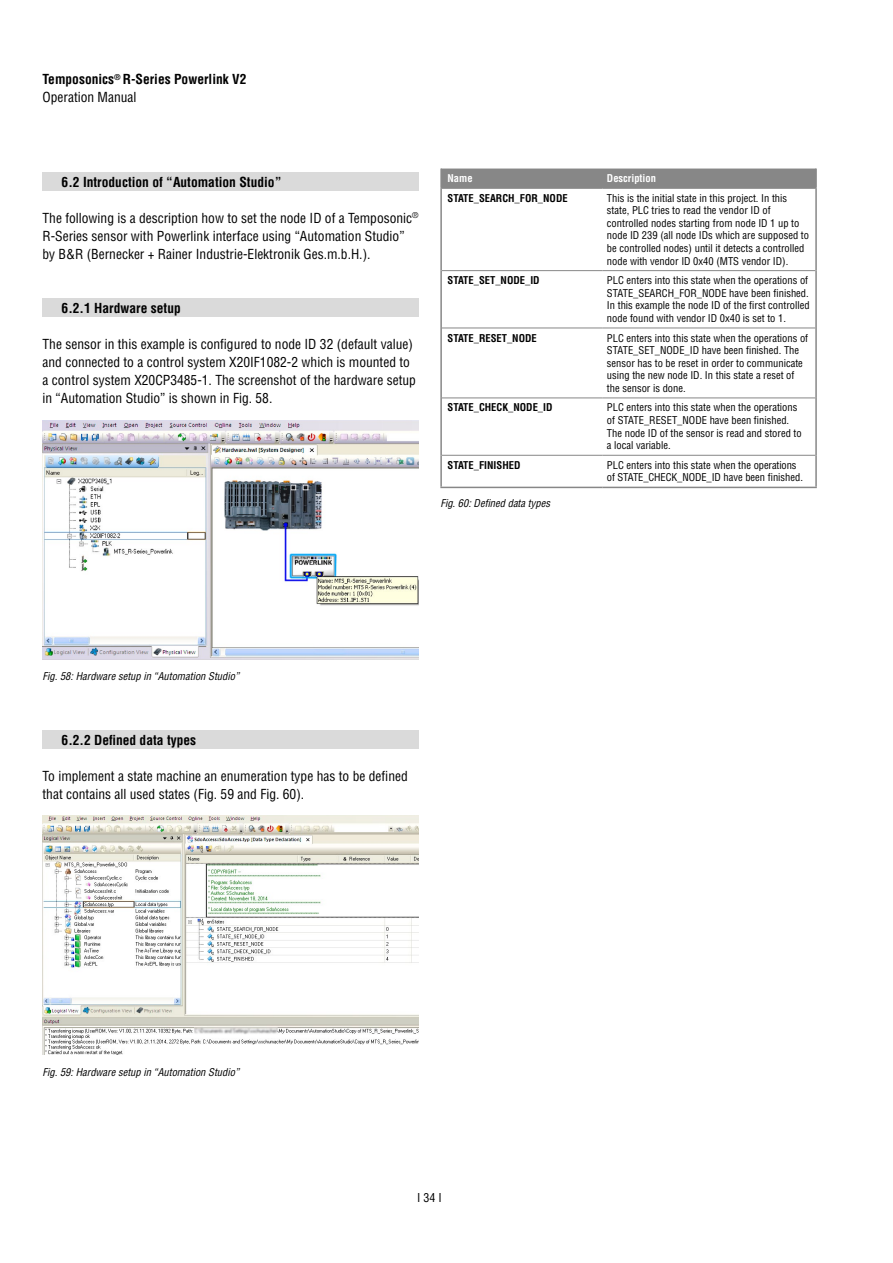
<style>
.page{position:relative;width:893px;height:1263px;background:#fff}
.page>*{position:absolute;margin:0;border:0;box-sizing:border-box;transform-origin:0 0}
.t1{font:condensed 13.5px/18px "Helvetica LT Std";color:#000}
.t2{font:700 condensed 13.5px/18px "Helvetica LT Std";color:#000}
.t3{font:condensed 12px "Helvetica LT Std";color:#000}
.t4{font:condensed 10.5px/12.6px "Helvetica LT Std";color:#000}
.t5{font:italic condensed 10.5px "Helvetica LT Std";color:#000}
.t6{font:700 condensed 10.5px "Helvetica LT Std";color:#000}
.t7{font:700 condensed 10.5px "Helvetica LT Std";color:#fff}
.s1{font-weight:400}
</style>
<div class="page">
<div style="left:43px;top:173px;width:376px;height:18px;background:#dadada"></div>
<div style="left:43px;top:299px;width:376px;height:18px;background:#dadada"></div>
<img style="left:43px;top:421px;width:376px;height:239px">
<div style="left:43px;top:731px;width:376px;height:18px;background:#dadada"></div>
<img style="left:43px;top:815px;width:376px;height:240px">
<div style="left:440px;top:169px;width:377px;height:18px;background:#878787"></div>
<hr style="left:440px;top:187px;width:163px;height:2px;background:#878787">
<hr style="left:440px;top:189px;width:2px;height:82px;background:#878787">
<hr style="left:603px;top:187px;width:214px;height:2px;background:#878787">
<hr style="left:815px;top:189px;width:2px;height:82px;background:#878787">
<hr style="left:440px;top:271px;width:2px;height:57px;background:#878787">
<hr style="left:815px;top:271px;width:2px;height:57px;background:#878787">
<hr style="left:440px;top:328px;width:2px;height:70px;background:#878787">
<hr style="left:815px;top:328px;width:2px;height:70px;background:#878787">
<hr style="left:440px;top:398px;width:2px;height:57px;background:#878787">
<hr style="left:815px;top:398px;width:2px;height:57px;background:#878787">
<hr style="left:440px;top:455px;width:2px;height:32px;background:#878787">
<hr style="left:815px;top:455px;width:2px;height:32px;background:#878787">
<hr style="left:440px;top:487px;width:163px;height:1px;background:#878787">
<hr style="left:603px;top:487px;width:214px;height:1px;background:#878787">
<hr style="left:442px;top:270px;width:161px;height:1px;background:#878787">
<hr style="left:603px;top:270px;width:212px;height:1px;background:#878787">
<hr style="left:442px;top:328px;width:161px;height:1px;background:#878787">
<hr style="left:603px;top:328px;width:212px;height:1px;background:#878787">
<hr style="left:442px;top:398px;width:161px;height:1px;background:#878787">
<hr style="left:603px;top:398px;width:212px;height:1px;background:#878787">
<hr style="left:442px;top:455px;width:161px;height:1px;background:#878787">
<hr style="left:603px;top:455px;width:212px;height:1px;background:#878787">
<p class="t2" style="left:43px;top:70px;width:205px">Temposonics<sup>®</sup> R-Series Powerlink V2<br><span class="s1">Operation Manual</span></p>
<p class="t2" style="left:62px;top:173px;width:221px">6.2 Introduction of “Automation Studio”</p>
<p class="t1" style="left:43px;top:209px;width:378px">The following is a description how to set the node ID of a Temposonic<sup>®<br></sup>R-Series sensor with Powerlink interface using “Automation Studio” by B&amp;R (Bernecker + Rainer Industrie-Elektronik Ges.m.b.H.).</p>
<p class="t2" style="left:62px;top:299px;width:121px">6.2.1 Hardware setup</p>
<p class="t1" style="left:43px;top:335px;width:375px">The sensor in this example is configured to node ID 32 (default value) and connected to a control system X20IF1082-2 which is mounted to a control system X20CP3485-1. The screenshot of the hardware setup in “Automation Studio” is shown in Fig. 58.</p>
<p class="t7" style="left:447px;top:172px;width:27px">Name</p>
<p class="t7" style="left:607px;top:172px;width:50px">Description</p>
<p class="t6" style="left:447px;top:191px;width:122px">STATE_SEARCH_FOR_NODE</p>
<p class="t4" style="left:607px;top:191px;width:204px">This is the initial state in this project. In this state, PLC tries to read the vendor ID of controlled nodes starting from node ID 1 up to node ID 239 (all node IDs which are supposed to be controlled nodes) until it detects a controlled node with vendor ID 0x40 (MTS vendor ID).</p>
<p class="t6" style="left:447px;top:274px;width:94px">STATE_SET_NODE_ID</p>
<p class="t4" style="left:607px;top:274px;width:204px">PLC enters into this state when the operations of STATE_SEARCH_FOR_NODE have been finished.<br>In this example the node ID of the first controlled node found with vendor ID 0x40 is set to 1.</p>
<p class="t6" style="left:447px;top:331px;width:91px">STATE_RESET_NODE</p>
<p class="t4" style="left:607px;top:331px;width:203px">PLC enters into this state when the operations of STATE_SET_NODE_ID have been finished. The sensor has to be reset in order to communicate using the new node ID. In this state a reset of the sensor is done.</p>
<p class="t6" style="left:447px;top:401px;width:107px">STATE_CHECK_NODE_ID</p>
<p class="t4" style="left:607px;top:401px;width:196px">PLC enters into this state when the operations of STATE_RESET_NODE have been finished.<br>The node ID of the sensor is read and stored to a local variable.</p>
<p class="t6" style="left:447px;top:458px;width:74px">STATE_FINISHED</p>
<p class="t4" style="left:607px;top:459px;width:198px">PLC enters into this state when the operations of STATE_CHECK_NODE_ID have been finished.</p>
<p class="t5" style="left:440px;top:497px;width:111px">Fig. 60: Defined data types</p>
<p class="t5" style="left:43px;top:670px;width:198px">Fig. 58: Hardware setup in “Automation Studio”</p>
<p class="t2" style="left:62px;top:731px;width:136px">6.2.2 Defined data types</p>
<p class="t1" style="left:43px;top:767px;width:367px">To implement a state machine an enumeration type has to be defined that contains all used states (Fig. 59 and Fig. 60).</p>
<p class="t5" style="left:43px;top:1065px;width:198px">Fig. 59: Hardware setup in “Automation Studio”</p>
<p class="t3" style="left:417px;top:1190px;width:26px">I 34 I</p>
</div>
